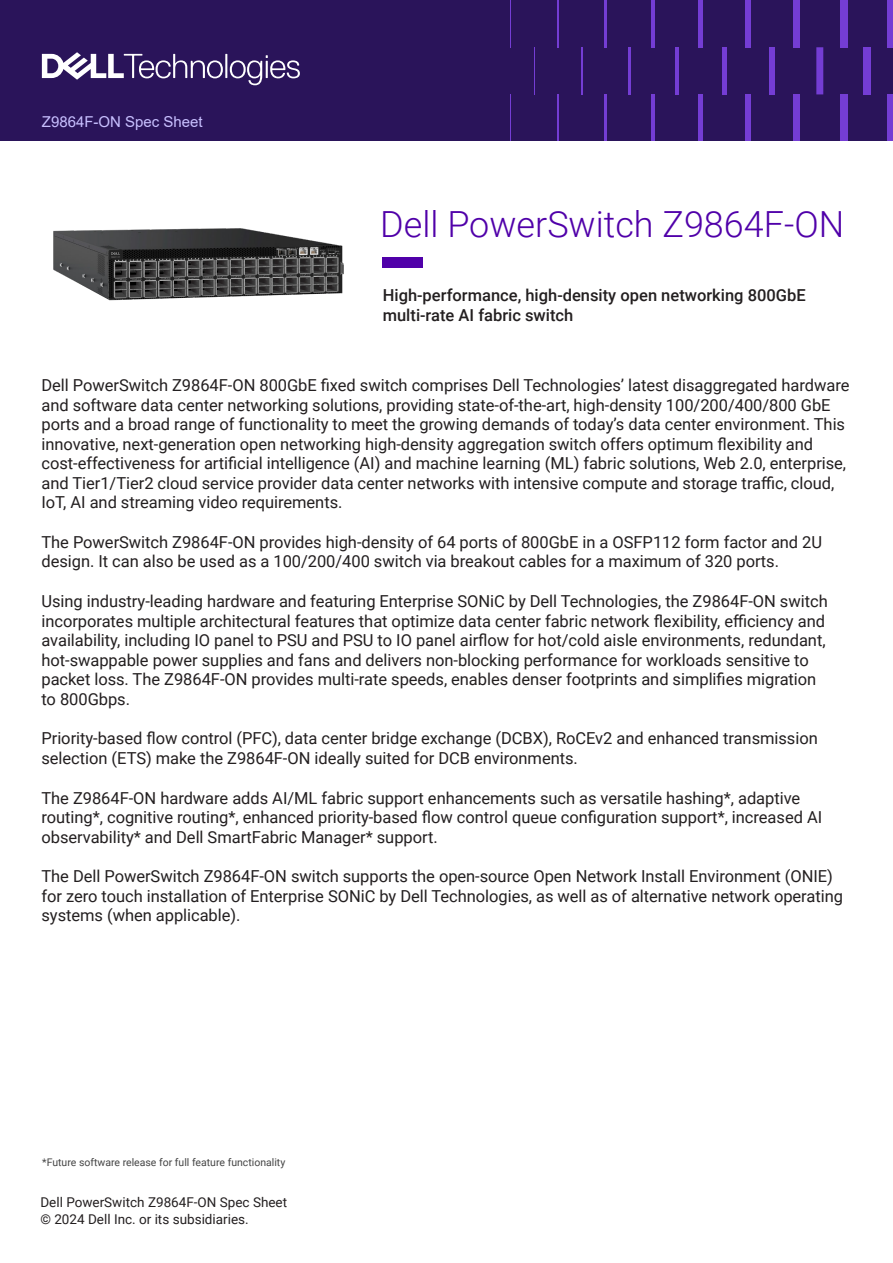
<style>
.page{position:relative;width:893px;height:1263px;background:#fff}
.page>*{position:absolute;margin:0;border:0;box-sizing:border-box;transform-origin:0 0}
.Document_Headline{font:300 36px "Roboto";color:#5000a9}
.Body_Text{font:16.5px/19.5px "Roboto";letter-spacing:-.005em;color:#231f20}
.Body_copy_Dell_Dark_Gray_9_12{font:500 16.5px/19.8px "Roboto";color:#231f20}
.t1{font:15px "Arial";color:#c8c0ff}
.t2{font:13.5px/17.1px "Roboto";color:#231f20}
.Table_Text{font:10.5px "Roboto";color:#444}
</style>
<div class="page">
<div style="left:0;top:0;width:893px;height:141px;background:#2a145a"></div>
<svg style="left:42px;top:52px;width:258px;height:33px"></svg>
<hr style="left:510px;top:0;width:1px;height:47px;background:#743dd4">
<div style="left:887px;top:0;width:6px;height:47px;background:#743dd4"></div>
<div style="left:840px;top:0;width:8px;height:47px;background:#743dd4"></div>
<div style="left:793px;top:0;width:6px;height:47px;background:#743dd4"></div>
<div style="left:745px;top:0;width:6px;height:47px;background:#743dd4"></div>
<div style="left:698px;top:0;width:5px;height:47px;background:#743dd4"></div>
<hr style="left:651px;top:0;width:4px;height:47px;background:#743dd4">
<hr style="left:604px;top:0;width:3px;height:47px;background:#743dd4">
<hr style="left:557px;top:0;width:2px;height:47px;background:#743dd4">
<hr style="left:534px;top:47px;width:1px;height:47px;background:#743dd4">
<div style="left:863px;top:47px;width:8px;height:47px;background:#743dd4"></div>
<div style="left:816px;top:47px;width:7px;height:47px;background:#743dd4"></div>
<div style="left:769px;top:47px;width:6px;height:47px;background:#743dd4"></div>
<div style="left:722px;top:47px;width:5px;height:47px;background:#743dd4"></div>
<hr style="left:675px;top:47px;width:4px;height:47px;background:#743dd4">
<hr style="left:628px;top:47px;width:3px;height:47px;background:#743dd4">
<hr style="left:581px;top:47px;width:2px;height:47px;background:#743dd4">
<hr style="left:510px;top:94px;width:1px;height:47px;background:#743dd4">
<div style="left:887px;top:94px;width:6px;height:47px;background:#743dd4"></div>
<div style="left:840px;top:94px;width:8px;height:47px;background:#743dd4"></div>
<div style="left:793px;top:94px;width:6px;height:47px;background:#743dd4"></div>
<div style="left:745px;top:94px;width:6px;height:47px;background:#743dd4"></div>
<div style="left:698px;top:94px;width:5px;height:47px;background:#743dd4"></div>
<hr style="left:651px;top:94px;width:4px;height:47px;background:#743dd4">
<hr style="left:604px;top:94px;width:3px;height:47px;background:#743dd4">
<hr style="left:557px;top:94px;width:2px;height:47px;background:#743dd4">
<div style="left:382px;top:257px;width:40px;height:11px;background:#5000a9"></div>
<img style="left:53px;top:228px;width:291px;height:73px">
<p class="t1" style="left:42px;top:111px;width:162px">Z9864F-ON Spec Sheet</p>
<p class="Document_Headline" style="left:380px;top:199px;width:465px">Dell PowerSwitch Z9864F-ON</p>
<p class="Body_copy_Dell_Dark_Gray_9_12" style="left:383px;top:285px;width:424px">High-performance, high-density open networking 800GbE multi-rate AI fabric switch</p>
<p class="Body_Text" style="left:41px;top:375px;width:810px">Dell PowerSwitch Z9864F-ON 800GbE fixed switch comprises Dell Technologies’ latest disaggregated hardware and software data center networking solutions, providing state-of-the-art, high-density 100/200/400/800 GbE ports and a broad range of functionality to meet the growing demands of today’s data center environment. This innovative, next-generation open networking high-density aggregation switch offers optimum flexibility and cost-effectiveness for artificial intelligence (AI) and machine learning (ML) fabric solutions, Web 2.0, enterprise, and Tier1/Tier2 cloud service provider data center networks with intensive compute and storage traffic, cloud, IoT, AI and streaming video requirements.</p>
<p class="Body_Text" style="left:41px;top:532px;width:782px">The PowerSwitch Z9864F-ON provides high-density of 64 ports of 800GbE in a OSFP112 form factor and 2U design. It can also be used as a 100/200/400 switch via breakout cables for a maximum of 320 ports.</p>
<p class="Body_Text" style="left:41px;top:591px;width:788px">Using industry-leading hardware and featuring Enterprise SONiC by Dell Technologies, the Z9864F-ON switch incorporates multiple architectural features that optimize data center fabric network flexibility, efficiency and availability, including IO panel to PSU and PSU to IO panel airflow for hot/cold aisle environments, redundant, hot-swappable power supplies and fans and delivers non-blocking performance for workloads sensitive to packet loss. The Z9864F-ON provides multi-rate speeds, enables denser footprints and simplifies migration to 800Gbps.</p>
<p class="Body_Text" style="left:41px;top:728px;width:778px">Priority-based flow control (PFC), data center bridge exchange (DCBX), RoCEv2 and enhanced transmission selection (ETS) make the Z9864F-ON ideally suited for DCB environments.</p>
<p class="Body_Text" style="left:41px;top:787px;width:782px">The Z9864F-ON hardware adds AI/ML fabric support enhancements such as versatile hashing*, adaptive routing*, cognitive routing*, enhanced priority-based flow control queue configuration support*, increased AI observability* and Dell SmartFabric Manager* support.</p>
<p class="Body_Text" style="left:41px;top:866px;width:803px">The Dell PowerSwitch Z9864F-ON switch supports the open-source Open Network Install Environment (ONIE) for zero touch installation of Enterprise SONiC by Dell Technologies, as well as of alternative network operating systems (when applicable).</p>
<p class="Table_Text" style="left:42px;top:1155px;width:245px">*Future software release for full feature functionality</p>
<p class="t2" style="left:40px;top:1193px;width:248px">Dell PowerSwitch Z9864F-ON Spec Sheet © 2024 Dell Inc. or its subsidiaries.</p>
</div>
